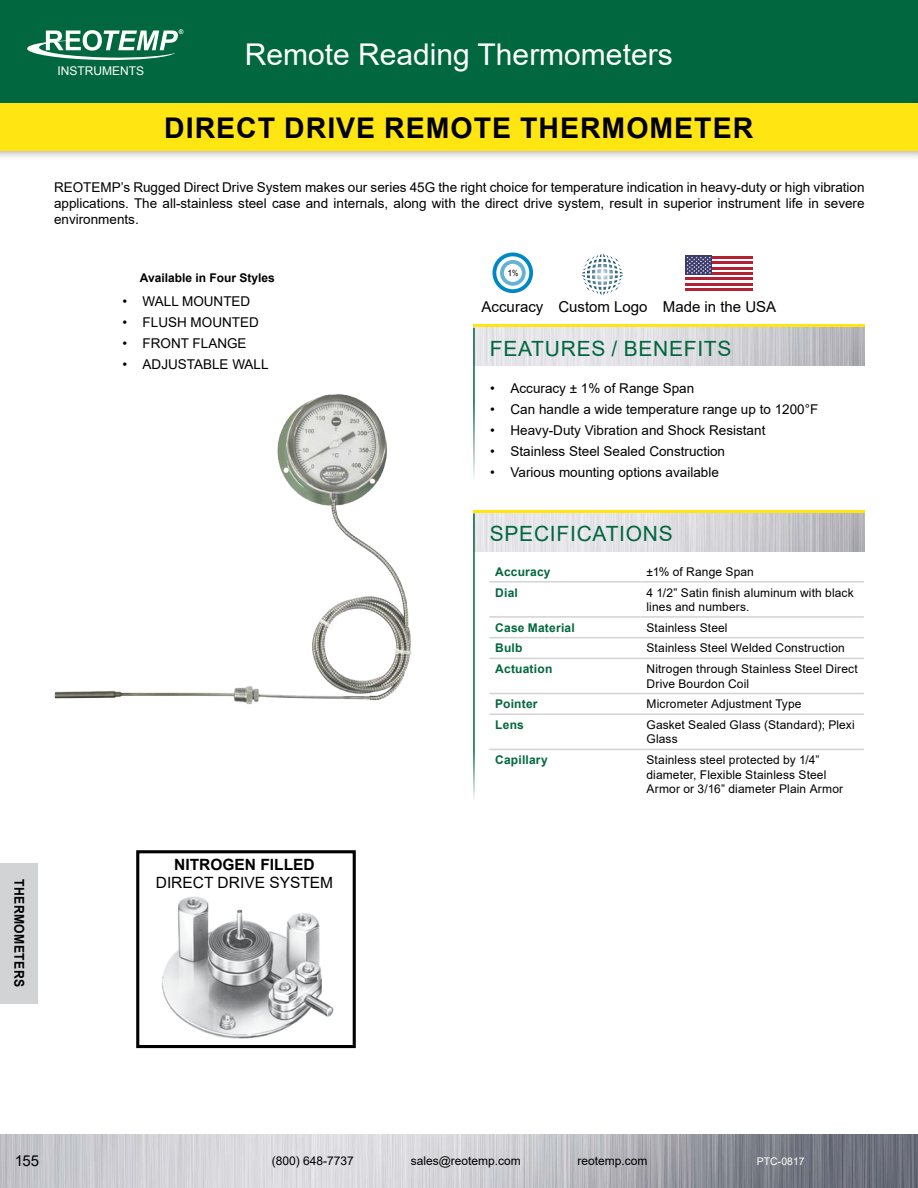
<style>
.page{position:relative;width:918px;height:1188px;background:#fff}
.page>*{position:absolute;margin:0;border:0;box-sizing:border-box;transform-origin:0 0}
.H1_Series{font:30px "Arial";color:#fff}
.H2_Product_Name{font:700 28.5px "Arial";letter-spacing:.035em;color:#000}
.Feature_Ben_Spec_H1{font:21px "Arial";letter-spacing:.035em;color:#00673e}
.t1{font:15.45px "Arial";color:#000}
.t2{font:700 15.45px "Arial";color:#000}
.Icon_Titles{font:15px "Arial";color:#000}
.Product_Description{font:13.5px/16.2px "Arial";color:#000;text-align:justify}
.t3{font:700 13.5px "Arial";letter-spacing:.035em;color:#000;scale:.9 1}
.Spec_Table_Body_Styl{font:12px/14.4px "Arial";letter-spacing:.01em;color:#000}
.Spec_H1{font:700 12px "Arial";letter-spacing:.015em;color:#00673e}
.Caption_Part{font:700 12px "Arial";color:#000}
.t4{font:12px "Arial";color:#fff}
.t5{font:10.5px "Arial";color:#fff}
.t6{font:8.7px "Arial";color:#000}
.t7{font:700 6.45px "Arial";color:#fff}
.s1{font-family:"Arial Narrow"}
</style>
<div class="page">
<div style="left:0;top:863px;width:38px;height:140px;background:#d1d3d4"></div>
<div style="left:0;top:93px;width:918px;height:68px;background:#000;opacity:.4"></div>
<div style="left:0;top:103px;width:918px;height:48px;background:#ffe512"></div>
<img style="left:0;top:1134px;width:918px;height:54px">
<div style="left:0;top:0;width:918px;height:103px;background:#00673e"></div>
<svg style="left:27px;top:30px;width:151px;height:31px"></svg>
<div style="left:908px;top:93px;width:10px;height:68px;background:#000;opacity:.4"></div>
<div style="left:136px;top:850px;width:220px;height:198px;border:3px solid #000"></div>
<img style="left:161px;top:896px;width:173px;height:143px">
<img style="left:54px;top:393px;width:358px;height:312px">
<svg style="left:492px;top:253px;width:41px;height:40px"></svg>
<svg style="left:473px;top:324px;width:392px;height:4px;fill:#ffe512"></svg>
<img style="left:475px;top:328px;width:390px;height:38px">
<hr style="left:473px;top:328px;width:2px;height:154px;background:#00673e">
<div style="left:473px;top:510px;width:392px;height:9px;background:#ffe512"></div>
<img style="left:475px;top:513px;width:390px;height:38px">
<hr style="left:473px;top:513px;width:2px;height:288px;background:#00673e">
<svg style="left:583px;top:254px;width:39px;height:19px"></svg>
<svg style="left:685px;top:258px;width:68px;height:20px"></svg>
<hr style="left:685px;top:256px;width:68px;height:2px;background:#b22234">
<hr style="left:685px;top:261px;width:68px;height:3px;background:#b22234">
<hr style="left:685px;top:267px;width:68px;height:2px;background:#b22234">
<hr style="left:685px;top:272px;width:68px;height:3px;background:#b22234">
<hr style="left:685px;top:278px;width:68px;height:2px;background:#b22234">
<hr style="left:685px;top:283px;width:68px;height:3px;background:#b22234">
<hr style="left:685px;top:288px;width:68px;height:3px;background:#b22234">
<div style="left:685px;top:256px;width:27px;height:19px;background:#3c3b6e"></div>
<svg style="left:686px;top:257px;width:25px;height:17px"></svg>
<hr style="left:489px;top:581px;width:152px;height:2px;background:#d1d3d4">
<hr style="left:640px;top:581px;width:224px;height:2px;background:#d1d3d4">
<hr style="left:489px;top:616px;width:152px;height:2px;background:#d1d3d4">
<hr style="left:640px;top:616px;width:224px;height:2px;background:#d1d3d4">
<hr style="left:489px;top:637px;width:152px;height:1px;background:#d1d3d4">
<hr style="left:640px;top:637px;width:224px;height:1px;background:#d1d3d4">
<hr style="left:489px;top:658px;width:152px;height:1px;background:#d1d3d4">
<hr style="left:640px;top:658px;width:224px;height:1px;background:#d1d3d4">
<hr style="left:489px;top:693px;width:152px;height:1px;background:#d1d3d4">
<hr style="left:640px;top:693px;width:224px;height:1px;background:#d1d3d4">
<hr style="left:489px;top:714px;width:152px;height:1px;background:#d1d3d4">
<hr style="left:640px;top:714px;width:224px;height:1px;background:#d1d3d4">
<hr style="left:489px;top:749px;width:152px;height:1px;background:#d1d3d4">
<hr style="left:640px;top:749px;width:224px;height:1px;background:#d1d3d4">
<div style="left:863px;top:103px;width:55px;height:48px;background:#ffe512"></div>
<p class="t4" style="left:58px;top:63px;width:88px">INSTRUMENTS</p>
<p class="t7" style="left:179px;top:27px;width:6px">®</p>
<p class="H1_Series" style="left:245px;top:34px;width:429px">Remote Reading Thermometers</p>
<p class="H2_Product_Name" style="left:164px;top:108px;width:591px">DIRECT DRIVE REMOTE THERMOMETER</p>
<p class="Product_Description" style="left:54px;top:179px;width:812px">REOTEMP’s Rugged Direct Drive System makes our series 45G the right choice for temperature indication in heavy-duty or high vibration applications. The all-stainless steel case and internals, along with the direct drive system, result in superior instrument life in severe environments.</p>
<p class="Caption_Part" style="left:140px;top:269px;width:136px">Available in Four Styles</p>
<p class="Product_Description" style="left:122px;top:293px;width:130px">• WALL MOUNTED</p>
<p class="Product_Description" style="left:122px;top:314px;width:138px">• FLUSH MOUNTED</p>
<p class="Product_Description" style="left:122px;top:335px;width:126px">• FRONT FLANGE</p>
<p class="Product_Description" style="left:122px;top:356px;width:148px">• ADJUSTABLE WALL</p>
<p class="t3" style="left:29px;top:879px;width:121px;rotate:90deg">THERMOMETERS</p>
<p class="t2" style="left:174px;top:853px;width:142px">NITROGEN FILLED</p>
<p class="t1" style="left:156px;top:872px;width:179px">DIRECT DRIVE SYSTEM</p>
<p class="t6" style="left:507px;top:267px;width:13px">1<span class="s1">%</span></p>
<p class="Icon_Titles" style="left:482px;top:296px;width:63px">Accuracy</p>
<p class="Icon_Titles" style="left:558px;top:296px;width:91px">Custom Logo</p>
<p class="Icon_Titles" style="left:663px;top:296px;width:115px">Made in the USA</p>
<p class="Feature_Ben_Spec_H1" style="left:490px;top:334px;width:243px">FEATURES / BENEFITS</p>
<p class="Product_Description" style="left:490px;top:380px;width:205px">• Accuracy ± 1% of Range Span</p>
<p class="Product_Description" style="left:490px;top:401px;width:330px">• Can handle a wide temperature range up to 1200°F</p>
<p class="Product_Description" style="left:490px;top:422px;width:277px">• Heavy-Duty Vibration and Shock Resistant</p>
<p class="Product_Description" style="left:490px;top:443px;width:236px">• Stainless Steel Sealed Construction</p>
<p class="Product_Description" style="left:490px;top:464px;width:230px">• Various mounting options available</p>
<p class="Feature_Ben_Spec_H1" style="left:490px;top:519px;width:185px">SPECIFICATIONS</p>
<p class="Spec_H1" style="left:495px;top:563px;width:57px">Accuracy</p>
<p class="Spec_Table_Body_Styl" style="left:646px;top:564px;width:109px">±1% of Range Span</p>
<p class="Spec_H1" style="left:495px;top:584px;width:24px">Dial</p>
<p class="Spec_Table_Body_Styl" style="left:646px;top:585px;width:209px">4 1/2” Satin finish aluminum with black lines and numbers.</p>
<p class="Spec_H1" style="left:495px;top:619px;width:81px">Case Material</p>
<p class="Spec_Table_Body_Styl" style="left:646px;top:620px;width:83px">Stainless Steel</p>
<p class="Spec_H1" style="left:495px;top:640px;width:29px">Bulb</p>
<p class="Spec_Table_Body_Styl" style="left:646px;top:641px;width:200px">Stainless Steel Welded Construction</p>
<p class="Spec_H1" style="left:495px;top:660px;width:59px">Actuation</p>
<p class="Spec_Table_Body_Styl" style="left:646px;top:662px;width:213px">Nitrogen through Stainless Steel Direct<br>Drive Bourdon Coil</p>
<p class="Spec_H1" style="left:495px;top:696px;width:44px">Pointer</p>
<p class="Spec_Table_Body_Styl" style="left:646px;top:697px;width:157px">Micrometer Adjustment Type</p>
<p class="Spec_H1" style="left:495px;top:716px;width:30px">Lens</p>
<p class="Spec_Table_Body_Styl" style="left:646px;top:718px;width:210px">Gasket Sealed Glass (Standard); Plexi<br>Glass</p>
<p class="Spec_H1" style="left:495px;top:751px;width:54px">Capillary</p>
<p class="Spec_Table_Body_Styl" style="left:646px;top:753px;width:198px">Stainless steel protected by 1/4” diameter, Flexible Stainless Steel<br>Armor or 3/16” diameter Plain Armor</p>
<p class="Icon_Titles" style="left:15px;top:1151px;width:26px">155</p>
<p class="Spec_Table_Body_Styl" style="left:272px;top:1154px;width:84px">(800) 648-7737</p>
<p class="Spec_Table_Body_Styl" style="left:411px;top:1154px;width:112px">sales@reotemp.com</p>
<p class="Spec_Table_Body_Styl" style="left:578px;top:1154px;width:72px">reotemp.com</p>
<p class="t5" style="left:757px;top:1154px;width:49px">PTC-0817</p>
</div>
